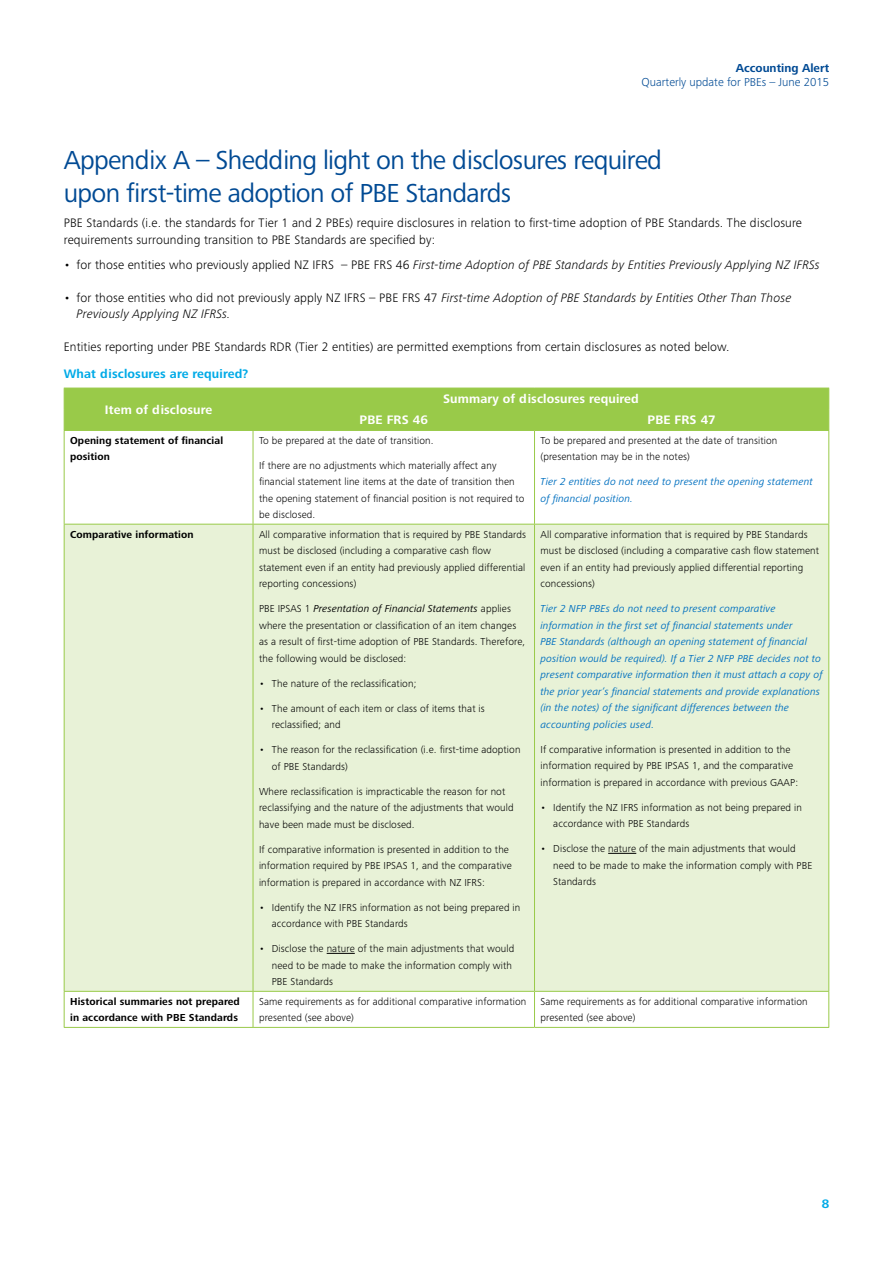
<style>
.page{position:relative;width:893px;height:1263px;background:#fff}
.page>*{position:absolute;margin:0;border:0;box-sizing:border-box;transform-origin:0 0}
.t1{font:27px/33px "Frutiger Next Pro";letter-spacing:-.025em;color:#004a94}
.t2{font:300 12.75px/16.5px "Frutiger Next Pro";letter-spacing:.01em;color:#000}
.t3{font:italic 300 12.75px/16.5px "Frutiger Next Pro";letter-spacing:.01em;color:#000}
.t4{font:700 12.75px "Frutiger Next Pro";letter-spacing:.01em;color:#fff}
.t5{font:700 12.75px "Frutiger Next Pro";letter-spacing:.01em;color:#00aae7}
.t6{font:300 12px "Frutiger Next Pro";color:#004a94}
.t7{font:700 12px "Frutiger Next Pro";color:#004a94}
.t8{font:300 10.5px/16.5px "Frutiger Next Pro";letter-spacing:.01em;color:#000}
.t9{font:italic 10.5px/16.5px "Frutiger Next Pro";letter-spacing:.01em;color:#0070c0}
.t10{font:700 10.5px/16.5px "Frutiger Next Pro";letter-spacing:.01em;color:#000}
.s1{font-style:normal}
.s2{font-weight:400;font-style:italic}
</style>
<div class="page">
<div style="left:65px;top:525px;width:763px;height:466px;background:#e8f2d7"></div>
<hr style="left:64px;top:430px;width:189px;height:1px;background:#99ca49">
<div style="left:64px;top:388px;width:765px;height:42px;background:#99ca49"></div>
<hr style="left:253px;top:430px;width:281px;height:1px;background:#99ca49">
<hr style="left:534px;top:430px;width:295px;height:1px;background:#99ca49">
<hr style="left:64px;top:431px;width:1px;height:93px;background:#99ca49">
<hr style="left:253px;top:431px;width:1px;height:93px;background:#99ca49">
<hr style="left:534px;top:431px;width:1px;height:93px;background:#99ca49">
<hr style="left:828px;top:431px;width:1px;height:93px;background:#99ca49">
<hr style="left:64px;top:524px;width:189px;height:1px;background:#99ca49">
<hr style="left:64px;top:524px;width:1px;height:467px;background:#99ca49">
<hr style="left:253px;top:524px;width:281px;height:1px;background:#99ca49">
<hr style="left:253px;top:524px;width:1px;height:467px;background:#99ca49">
<hr style="left:534px;top:524px;width:295px;height:1px;background:#99ca49">
<hr style="left:534px;top:524px;width:1px;height:467px;background:#99ca49">
<hr style="left:828px;top:524px;width:1px;height:467px;background:#99ca49">
<hr style="left:64px;top:991px;width:189px;height:1px;background:#99ca49">
<hr style="left:64px;top:992px;width:1px;height:35px;background:#99ca49">
<hr style="left:253px;top:991px;width:281px;height:1px;background:#99ca49">
<hr style="left:253px;top:992px;width:1px;height:35px;background:#99ca49">
<hr style="left:534px;top:991px;width:295px;height:1px;background:#99ca49">
<hr style="left:534px;top:992px;width:1px;height:35px;background:#99ca49">
<hr style="left:828px;top:992px;width:1px;height:35px;background:#99ca49">
<hr style="left:64px;top:1027px;width:189px;height:1px;background:#99ca49">
<hr style="left:253px;top:1027px;width:281px;height:1px;background:#99ca49">
<hr style="left:534px;top:1027px;width:295px;height:1px;background:#99ca49">
<svg style="left:327px;top:953px;width:28px;height:1px"></svg>
<svg style="left:608px;top:853px;width:28px;height:1px"></svg>
<p class="t7" style="left:736px;top:62px;width:95px">Accounting Alert</p>
<p class="t6" style="left:641px;top:75px;width:189px">Quarterly update for PBEs – June 2015</p>
<h1 class="t1" style="left:64px;top:144px;width:600px">Appendix A – Shedding light on the disclosures required upon first-time adoption of PBE Standards</h1>
<p class="t2" style="left:64px;top:215px;width:740px">PBE Standards (i.e. the standards for Tier 1 and 2 PBEs) require disclosures in relation to first-time adoption of PBE Standards. The disclosure requirements surrounding transition to PBE Standards are specified by:</p>
<p class="t3" style="left:64px;top:256px;width:757px"><span class="s1">• for those entities who previously applied NZ IFRS – PBE FRS 46</span> First-time Adoption of PBE Standards by Entities Previously Applying NZ IFRSs</p>
<p class="t3" style="left:77px;top:289px;width:716px;text-indent:-13px"><span class="s1">• for those entities who did not previously apply NZ IFRS – PBE FRS 47</span> First-time Adoption of PBE Standards by Entities Other Than Those<br>Previously Applying NZ IFRSs.</p>
<p class="t2" style="left:64px;top:338px;width:667px">Entities reporting under PBE Standards RDR (Tier 2 entities) are permitted exemptions from certain disclosures as noted below.</p>
<p class="t5" style="left:64px;top:366px;width:186px">What disclosures are required?</p>
<p class="t4" style="left:105px;top:402px;width:109px">Item of disclosure</p>
<p class="t4" style="left:443px;top:392px;width:197px">Summary of disclosures required</p>
<p class="t4" style="left:360px;top:413px;width:70px">PBE FRS 46</p>
<p class="t4" style="left:647px;top:413px;width:70px">PBE FRS 47</p>
<p class="t10" style="left:70px;top:432px;width:154px">Opening statement of financial position</p>
<p class="t8" style="left:259px;top:432px;width:176px">To be prepared at the date of transition.</p>
<p class="t8" style="left:259px;top:457px;width:267px">If there are no adjustments which materially affect any financial statement line items at the date of transition then the opening statement of financial position is not required to be disclosed.</p>
<p class="t10" style="left:70px;top:526px;width:125px">Comparative information</p>
<p class="t8" style="left:259px;top:526px;width:269px">All comparative information that is required by PBE Standards must be disclosed (including a comparative cash flow statement even if an entity had previously applied differential reporting concessions)</p>
<p class="t8" style="left:259px;top:600px;width:268px">PBE IPSAS 1 <span class="s2">Presentation of Financial Statements</span> applies where the presentation or classification of an item changes as a result of first-time adoption of PBE Standards. Therefore, the following would be disclosed:</p>
<p class="t8" style="left:259px;top:675px;width:159px">• The nature of the reclassification;</p>
<p class="t8" style="left:272px;top:700px;width:215px;text-indent:-13px">• The amount of each item or class of items that is reclassified; and</p>
<p class="t8" style="left:272px;top:741px;width:250px;text-indent:-13px">• The reason for the reclassification (i.e. first-time adoption of PBE Standards)</p>
<p class="t8" style="left:259px;top:783px;width:256px">Where reclassification is impracticable the reason for not reclassifying and the nature of the adjustments that would have been made must be disclosed.</p>
<p class="t8" style="left:259px;top:841px;width:254px">If comparative information is presented in addition to the information required by PBE IPSAS 1, and the comparative information is prepared in accordance with NZ IFRS:</p>
<p class="t8" style="left:272px;top:899px;width:250px;text-indent:-13px">• Identify the NZ IFRS information as not being prepared in accordance with PBE Standards</p>
<p class="t8" style="left:272px;top:940px;width:244px;text-indent:-13px">• Disclose the nature of the main adjustments that would need to be made to make the information comply with<br>PBE Standards</p>
<p class="t8" style="left:540px;top:432px;width:238px">To be prepared and presented at the date of transition (presentation may be in the notes)</p>
<p class="t9" style="left:540px;top:473px;width:274px">Tier 2 entities do not need to present the opening statement of financial position.</p>
<p class="t8" style="left:540px;top:526px;width:280px">All comparative information that is required by PBE Standards must be disclosed (including a comparative cash flow statement even if an entity had previously applied differential reporting concessions)</p>
<p class="t9" style="left:540px;top:600px;width:284px">Tier 2 NFP PBEs do not need to present comparative information in the first set of financial statements under<br>PBE Standards (although an opening statement of financial position would be required). If a Tier 2 NFP PBE decides not to present comparative information then it must attach a copy of the prior year’s financial statements and provide explanations (in the notes) of the significant differences between the accounting policies used.</p>
<p class="t8" style="left:540px;top:741px;width:259px">If comparative information is presented in addition to the information required by PBE IPSAS 1, and the comparative information is prepared in accordance with previous GAAP:</p>
<p class="t8" style="left:553px;top:799px;width:250px;text-indent:-13px">• Identify the NZ IFRS information as not being prepared in accordance with PBE Standards</p>
<p class="t8" style="left:553px;top:840px;width:260px;text-indent:-13px">• Disclose the nature of the main adjustments that would need to be made to make the information comply with PBE<br>Standards</p>
<p class="t10" style="left:70px;top:993px;width:171px">Historical summaries not prepared in accordance with PBE Standards</p>
<p class="t8" style="left:259px;top:993px;width:269px">Same requirements as for additional comparative information presented (see above)</p>
<p class="t8" style="left:540px;top:993px;width:269px">Same requirements as for additional comparative information presented (see above)</p>
<p class="t5" style="left:822px;top:1197px;width:9px">8</p>
</div>
